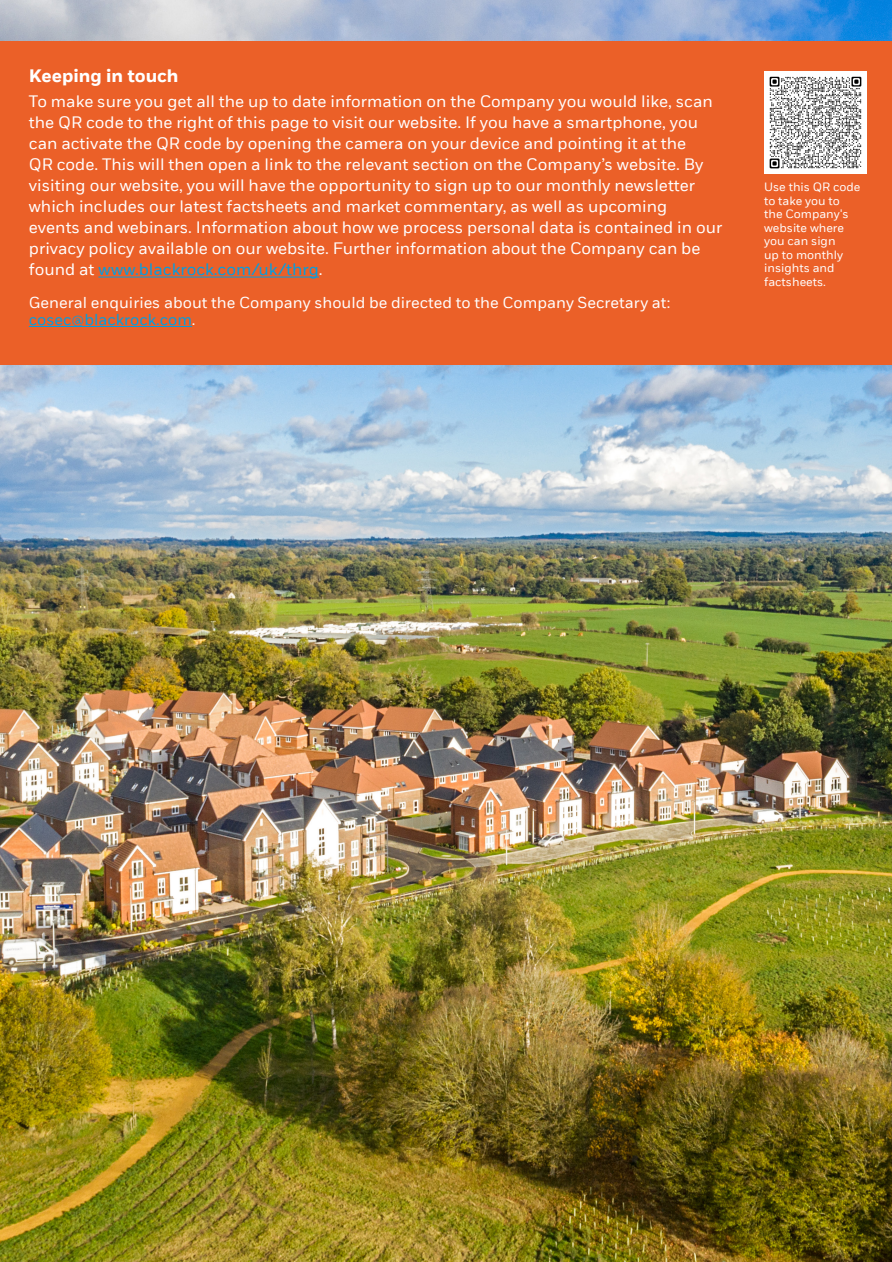
<style>
.page{position:relative;width:892px;height:1262px;background:#fff}
.page>*{position:absolute;margin:0;border:0;box-sizing:border-box;transform-origin:0 0}
.t1{font:700 18px "BLK Fort";color:#fff}
.t2{font:16.5px/21px "BLK Fort";color:#fff}
.t3{font:15.75px/16.5px "BLK Fort";color:#fff}
.t4{font:12px/13.5px "BLK Fort";color:#fff}
.s1{color:#009fe3}
</style>
<div class="page">
<img style="left:0;top:0;width:891px;height:1262px">
<div style="left:0;top:42px;width:891px;height:323px;background:#eb6028"></div>
<hr style="left:98px;top:277px;width:221px;height:1px;background:#009fe3">
<hr style="left:29px;top:326px;width:163px;height:1px;background:#009fe3">
<img style="left:764px;top:71px;width:101px;height:102px">
<p class="t1" style="left:29px;top:65px;width:151px">Keeping in touch</p>
<p class="t2" style="left:29px;top:91px;width:694px">To make sure you get all the up to date information on the Company you would like, scan the QR code to the right of this page to visit our website. If you have a smartphone, you can activate the QR code by opening the camera on your device and pointing it at the<br>QR code. This will then open a link to the relevant section on the Company’s website. By visiting our website, you will have the opportunity to sign up to our monthly newsletter which includes our latest factsheets and market commentary, as well as upcoming events and webinars. Information about how we process personal data is contained in our privacy policy available on our website. Further information about the Company can be found at <span class="s1">www.blackrock.com/uk/thrg</span>.</p>
<p class="t3" style="left:29px;top:295px;width:642px">General enquiries about the Company should be directed to the Company Secretary at: <span class="s1">cosec@blackrock.com</span>.</p>
<p class="t4" style="left:763px;top:181px;width:98px">Use this QR code to take you to the Company's website where you can sign<br>up to monthly insights and factsheets.</p>
</div>
